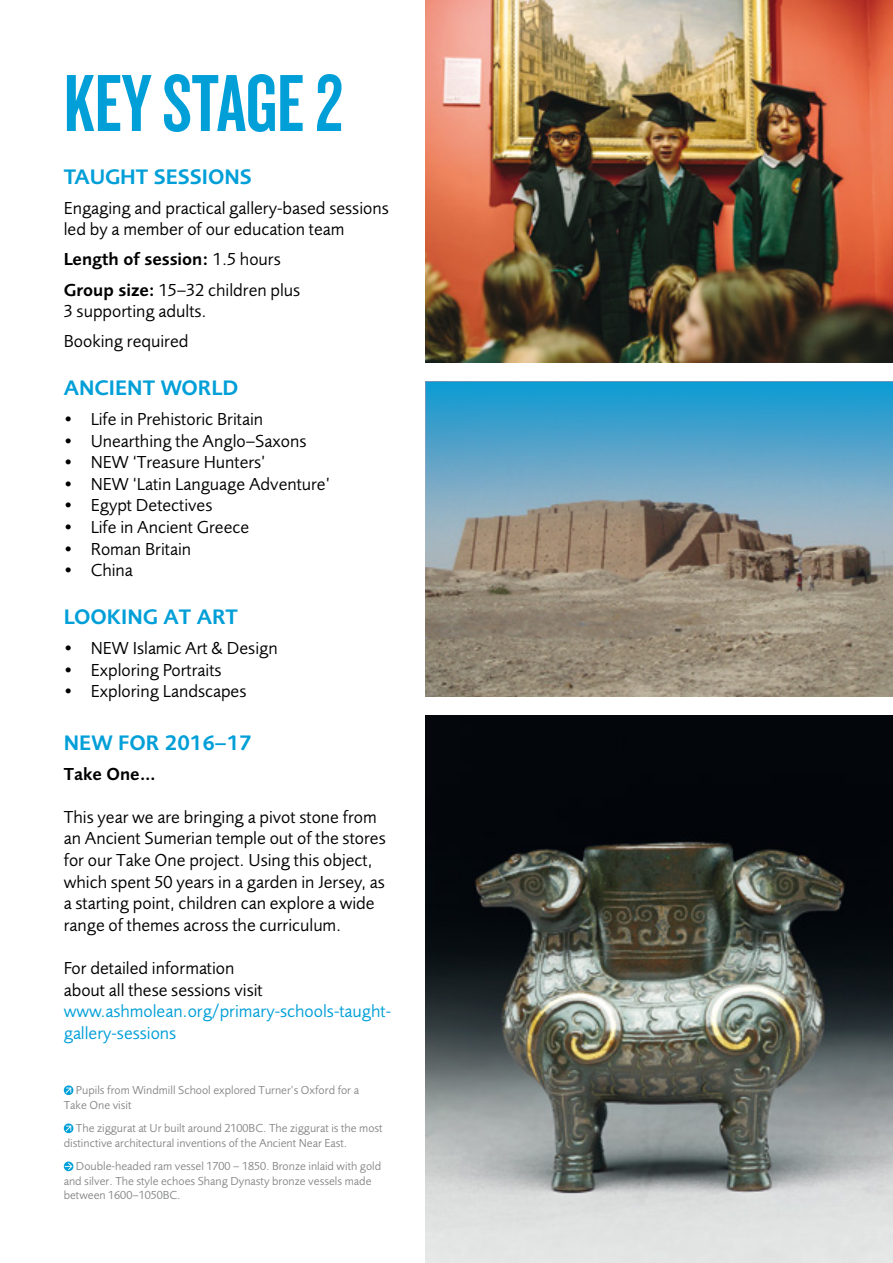
<style>
.page{position:relative;width:893px;height:1263px;background:#fff}
.page>*{position:absolute;margin:0;border:0;box-sizing:border-box;transform-origin:0 0}
.t1{font:84px "Knockout 48 Featherweight";letter-spacing:-.005em;color:#009fd8}
.t2{font:600 21.75px "Foundry Sans OT2";color:#009fd8}
.t3{font:18px/21.6px "Foundry Sans OT2";color:#000}
.t4{font:600 18px/30.2px "Foundry Sans OT2";color:#000}
.t5{font:18px/21.6px "Foundry Sans OT2";color:#009fd8}
.t6{font:12px/14.4px "Foundry Sans OT2";color:#87888a}
.s1{font-weight:400}
</style>
<div class="page">
<svg style="left:63px;top:1085px;width:11px;height:10px"></svg>
<svg style="left:63px;top:1123px;width:11px;height:10px"></svg>
<svg style="left:64px;top:1161px;width:9px;height:10px"></svg>
<svg style="left:65px;top:1163px;width:7px;height:7px"></svg>
<img style="left:425px;top:0;width:468px;height:363px">
<img style="left:426px;top:732px;width:467px;height:531px">
<svg style="left:426px;top:382px;width:467px;height:350px"></svg>
<h1 class="t1" style="left:64px;top:52px;width:281px">KEY STAGE 2</h1>
<p class="t2" style="left:64px;top:160px;width:190px">TAUGHT SESSIONS</p>
<p class="t3" style="left:64px;top:196px;width:326px">Engaging and practical gallery-based sessions led by a member of our education team</p>
<p class="t4" style="left:64px;top:243px;width:238px">Length of session: <span class="s1">1.5 hours<br></span>Group size: <span class="s1">15–32 children plus</span></p>
<p class="t3" style="left:64px;top:295px;width:144px;line-height:30.2px">3 supporting adults.<br>Booking required</p>
<p class="t2" style="left:64px;top:372px;width:176px">ANCIENT WORLD</p>
<p class="t3" style="left:64px;top:407px;width:201px">• Life in Prehistoric Britain</p>
<p class="t3" style="left:64px;top:429px;width:244px">• Unearthing the Anglo–Saxons</p>
<p class="t3" style="left:64px;top:450px;width:203px">• NEW ‘Treasure Hunters’</p>
<p class="t3" style="left:64px;top:472px;width:267px">• NEW ‘Latin Language Adventure’</p>
<p class="t3" style="left:64px;top:493px;width:150px">• Egypt Detectives</p>
<p class="t3" style="left:64px;top:515px;width:187px">• Life in Ancient Greece</p>
<p class="t3" style="left:64px;top:537px;width:129px">• Roman Britain</p>
<p class="t3" style="left:64px;top:558px;width:71px">• China</p>
<p class="t2" style="left:64px;top:601px;width:176px">LOOKING AT ART</p>
<p class="t3" style="left:64px;top:636px;width:215px">• NEW Islamic Art &amp; Design</p>
<p class="t3" style="left:64px;top:658px;width:159px">• Exploring Portraits</p>
<p class="t3" style="left:64px;top:679px;width:184px">• Exploring Landscapes</p>
<p class="t2" style="left:64px;top:726px;width:189px">NEW FOR 2016–17</p>
<p class="t4" style="left:64px;top:757px;width:94px">Take One…</p>
<p class="t3" style="left:64px;top:805px;width:323px">This year we are bringing a pivot stone from an Ancient Sumerian temple out of the stores for our Take One project. Using this object, which spent 50 years in a garden in Jersey, as a starting point, children can explore a wide range of themes across the curriculum.</p>
<p class="t3" style="left:64px;top:956px;width:200px">For detailed information about all these sessions visit</p>
<p class="t5" style="left:64px;top:999px;width:329px">www.ashmolean.org/primary-schools-taught&shy;gallery-sessions</p>
<p class="t6" style="left:64px;top:1082px;width:297px;text-indent:12px">Pupils from Windmill School explored Turner’s Oxford for a<br>Take One visit</p>
<p class="t6" style="left:64px;top:1120px;width:320px;text-indent:12px">The ziggurat at Ur built around 2100BC. The ziggurat is the most distinctive architectural inventions of the Ancient Near East.</p>
<p class="t6" style="left:64px;top:1158px;width:319px;text-indent:12px">Double-headed ram vessel 1700 – 1850. Bronze inlaid with gold and silver. The style echoes Shang Dynasty bronze vessels made between 1600–1050BC.</p>
</div>
